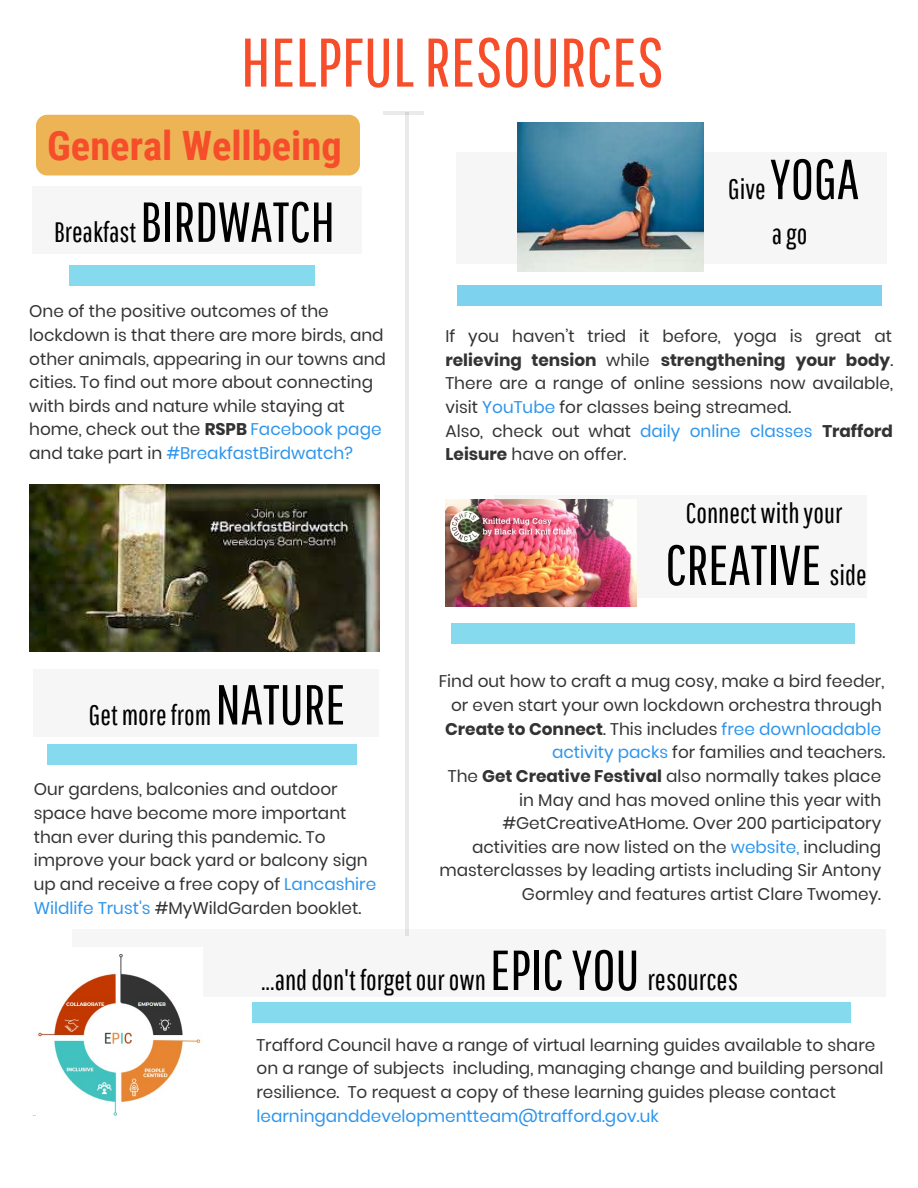
<style>
.page{position:relative;width:918px;height:1188px;background:#fff}
.page>*{position:absolute;margin:0;border:0;box-sizing:border-box;transform-origin:0 0}
.t1{font:68.7px "Pathway Gothic One";color:#f64d2a}
.t2{font:56.25px "Pathway Gothic One";color:#000}
.t3{font:700 40.5px "Roboto Condensed";color:#f64d2a}
.t4{font:28.2px/45px "Pathway Gothic One";color:#000;text-align:center}
.t5{font:16.8px/23.7px "Poppins";color:#333}
.t6{font:16.8px "Poppins";color:#2d95ec}
.s1{font-size:56.25px}
.s2{font-weight:700}
.s3{color:#2d95ec}
.s4{font-size:28.2px}
.s5{font-size:29.25px}
</style>
<div class="page">
<div style="left:72px;top:929px;width:813px;height:68px;background:#f6f6f6"></div>
<div style="left:36px;top:115px;width:324px;height:61px;background:#edb456"></div>
<div style="left:494px;top:495px;width:372px;height:102px;background:#f6f6f6"></div>
<div style="left:456px;top:152px;width:431px;height:111px;background:#f6f6f6"></div>
<div style="left:33px;top:187px;width:329px;height:67px;background:#f6f6f6"></div>
<div style="left:34px;top:669px;width:345px;height:68px;background:#f6f6f6"></div>
<hr style="left:405px;top:112px;width:4px;height:824px;background:#eaeaea">
<hr style="left:384px;top:111px;width:40px;height:3px;background:#333;opacity:.1">
<div style="left:458px;top:286px;width:424px;height:20px;background:#7dd3ed"></div>
<div style="left:70px;top:265px;width:245px;height:21px;background:#86daed"></div>
<div style="left:451px;top:623px;width:404px;height:20px;background:#86daed"></div>
<div style="left:47px;top:745px;width:310px;height:20px;background:#86daed"></div>
<img style="left:29px;top:485px;width:350px;height:166px">
<img style="left:518px;top:123px;width:185px;height:148px">
<img style="left:446px;top:500px;width:191px;height:106px">
<img style="left:34px;top:954px;width:167px;height:162px">
<div style="left:252px;top:1002px;width:599px;height:21px;background:#86daed"></div>
<h1 class="t1" style="left:241px;top:21px;width:425px">HELPFUL RESOURCES</h1>
<h3 class="t3" style="left:47px;top:117px;width:296px">General Wellbeing</h3>
<h3 class="t4" style="left:54px;top:209px;width:282px">Breakfast <span class="s1">BIRDWATCH</span></h3>
<h3 class="t4" style="left:728px;top:166px;width:132px">Give <span class="s1">YOGA </span>a go</h3>
<p class="t5" style="left:29px;top:300px;width:358px">One of the positive outcomes of the lockdown is that there are more birds, and other animals, appearing in our towns and cities. To find out more about connecting with birds and nature while staying at home, check out the <span class="s2">RSPB</span> <span class="s3">Facebook page </span>and take part in <span class="s3">#BreakfastBirdwatch?</span></p>
<h3 class="t4" style="left:89px;top:691px;width:258px">Get more from <span class="s1">NATURE</span></h3>
<p class="t5" style="left:34px;top:778px;width:344px">Our gardens, balconies and outdoor space have become more important than ever during this pandemic. To improve your back yard or balcony sign up and receive a free copy of <span class="s3">Lancashire Wildlife Trust's</span> #MyWildGarden booklet.</p>
<p class="t5" style="left:445px;top:324px;width:449px">If you haven’t tried it before, yoga is great at <span class="s2">relieving tension</span> while <span class="s2">strengthening your body</span>.<br>There are a range of online sessions now available, visit <span class="s3">YouTube</span> for classes being streamed.<br>Also, check out what <span class="s3">daily online classes</span> <span class="s2">Trafford Leisure</span> have on offer.</p>
<h3 class="t4" style="left:686px;top:490px;width:158px">Connect with your</h3>
<h2 class="t2" style="left:665px;top:531px;width:203px">CREATIVE <span class="s4">side</span></h2>
<p class="t5" style="left:439px;top:670px;width:448px;text-align:right">Find out how to craft a mug cosy, make a bird feeder, or even start your own lockdown orchestra through <span class="s2">Create to Connect</span>. This includes <span class="s3">free downloadable activity packs</span> for families and teachers.<br>The <span class="s2">Get Creative Festival</span> also normally takes place in May and has moved online this year with #GetCreativeAtHome. Over 200 participatory activities are now listed on the <span class="s3">website,</span> including masterclasses by leading artists including Sir Antony Gormley and features artist Clare Twomey.</p>
<h3 class="t4" style="left:261px;top:957px;width:479px">...and don't forget our own <span class="s1">EPIC YOU</span> <span class="s5">resources</span></h3>
<p class="t5" style="left:256px;top:1033px;width:629px">Trafford Council have a range of virtual learning guides available to share on a range of subjects including, managing change and building personal resilience. To request a copy of these learning guides please contact</p>
<p class="t6" style="left:256px;top:1106px;width:404px">learninganddevelopmentteam@trafford.gov.uk</p>
</div>
